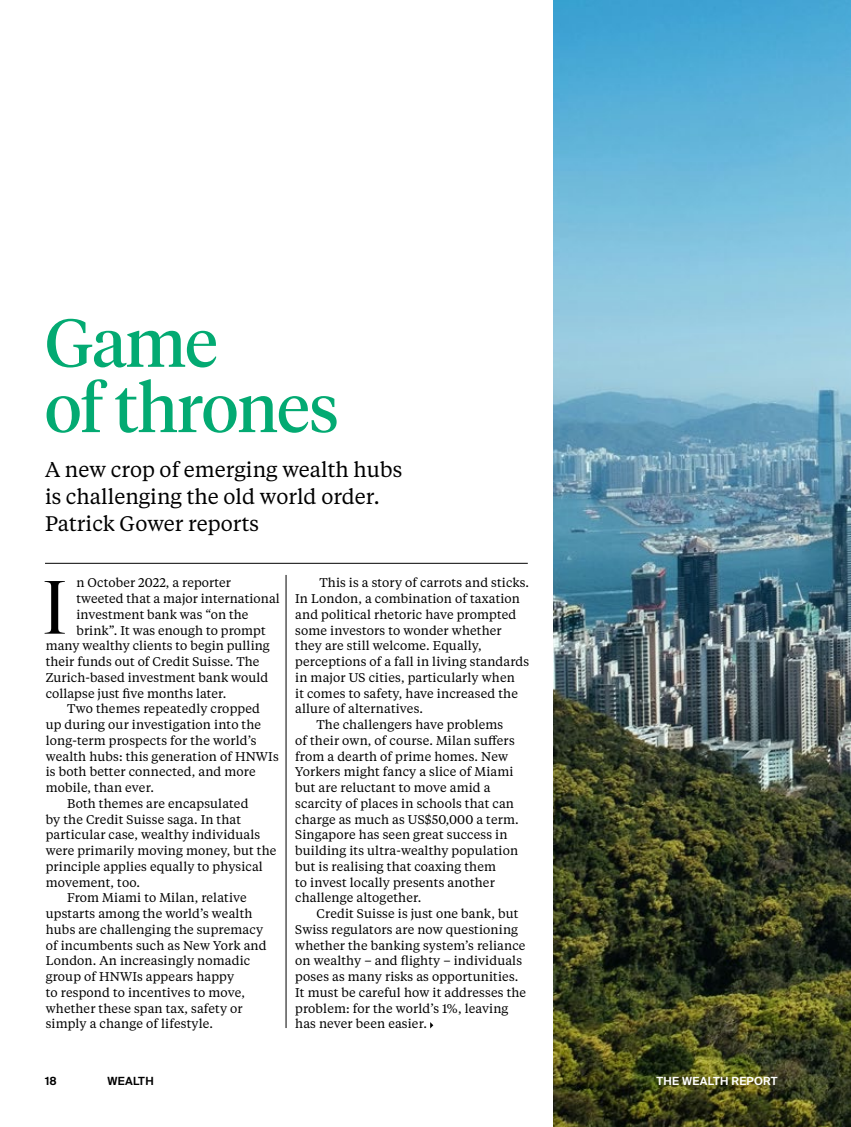
<style>
.page{position:relative;width:851px;height:1127px;background:#fff}
.page>*{position:absolute;margin:0;border:0;box-sizing:border-box;transform-origin:0 0}
.t1{font:300 75px "Tiempos Fine";color:#000}
.t2{font:67.5px/65.2px "Tiempos Headline";letter-spacing:-.01em;color:#03aa72}
.t3{font:21px/27px "Tiempos Text";color:#000}
.t4{font:12.6px "Tiempos Text";letter-spacing:.01em;color:#000}
.t5{font:600 11.25px "Suisse Intl";letter-spacing:.025em;color:#fff}
.t6{font:600 11.25px "Suisse Intl";letter-spacing:.025em;color:#000}
</style>
<div class="page">
<img style="left:553px;top:0;width:297px;height:1127px">
<svg style="left:430px;top:1022px;width:3px;height:6px"></svg>
<hr style="left:286px;top:575px;width:1px;height:453px;background:#000">
<hr style="left:45px;top:563px;width:482px;height:1px;background:#000">
<h2 class="t2" style="left:45px;top:307px;width:295px">Game<br>of thrones</h2>
<h3 class="t3" style="left:45px;top:455px;width:359px">A new crop of emerging wealth hubs is challenging the old world order.<br>Patrick Gower reports</h3>
<p class="t4" style="left:76px;top:574px;width:156px">n October 2022, a reporter</p>
<p class="t4" style="left:76px;top:590px;width:205px">tweeted that a major international</p>
<p class="t4" style="left:76px;top:606px;width:173px">investment bank was “on the</p>
<p class="t4" style="left:76px;top:622px;width:191px">brink”. It was enough to prompt</p>
<p class="t4" style="left:46px;top:637px;width:225px">many wealthy clients to begin pulling</p>
<p class="t4" style="left:46px;top:653px;width:215px">their funds out of Credit Suisse. The</p>
<p class="t4" style="left:46px;top:669px;width:224px">Zurich-based investment bank would</p>
<p class="t4" style="left:46px;top:685px;width:182px">collapse just five months later.</p>
<p class="t4" style="left:67px;top:700px;width:194px">Two themes repeatedly cropped</p>
<p class="t4" style="left:46px;top:716px;width:217px">up during our investigation into the</p>
<p class="t4" style="left:46px;top:732px;width:212px">long-term prospects for the world’s</p>
<p class="t4" style="left:46px;top:748px;width:234px">wealth hubs: this generation of HNWIs</p>
<p class="t4" style="left:46px;top:763px;width:211px">is both better connected, and more</p>
<p class="t4" style="left:46px;top:779px;width:110px">mobile, than ever.</p>
<p class="t4" style="left:67px;top:795px;width:183px">Both themes are encapsulated</p>
<p class="t4" style="left:46px;top:811px;width:197px">by the Credit Suisse saga. In that</p>
<p class="t4" style="left:46px;top:826px;width:216px">particular case, wealthy individuals</p>
<p class="t4" style="left:46px;top:842px;width:232px">were primarily moving money, but the</p>
<p class="t4" style="left:46px;top:858px;width:218px">principle applies equally to physical</p>
<p class="t4" style="left:46px;top:874px;width:96px">movement, too.</p>
<p class="t4" style="left:67px;top:889px;width:181px">From Miami to Milan, relative</p>
<p class="t4" style="left:46px;top:905px;width:208px">upstarts among the world’s wealth</p>
<p class="t4" style="left:46px;top:921px;width:219px">hubs are challenging the supremacy</p>
<p class="t4" style="left:46px;top:937px;width:222px">of incumbents such as New York and</p>
<p class="t4" style="left:46px;top:952px;width:206px">London. An increasingly nomadic</p>
<p class="t4" style="left:46px;top:968px;width:190px">group of HNWIs appears happy</p>
<p class="t4" style="left:46px;top:984px;width:201px">to respond to incentives to move,</p>
<p class="t4" style="left:46px;top:1000px;width:198px">whether these span tax, safety or</p>
<p class="t4" style="left:46px;top:1015px;width:169px">simply a change of lifestyle.</p>
<h1 class="t1" style="left:42px;top:562px;width:26px">I</h1>
<p class="t4" style="left:319px;top:574px;width:211px">This is a story of carrots and sticks.</p>
<p class="t4" style="left:295px;top:590px;width:226px">In London, a combination of taxation</p>
<p class="t4" style="left:295px;top:606px;width:223px">and political rhetoric have prompted</p>
<p class="t4" style="left:295px;top:622px;width:208px">some investors to wonder whether</p>
<p class="t4" style="left:295px;top:637px;width:188px">they are still welcome. Equally,</p>
<p class="t4" style="left:295px;top:653px;width:235px">perceptions of a fall in living standards</p>
<p class="t4" style="left:295px;top:669px;width:221px">in major US cities, particularly when</p>
<p class="t4" style="left:295px;top:685px;width:224px">it comes to safety, have increased the</p>
<p class="t4" style="left:295px;top:700px;width:129px">allure of alternatives.</p>
<p class="t4" style="left:316px;top:716px;width:188px">The challengers have problems</p>
<p class="t4" style="left:295px;top:732px;width:221px">of their own, of course. Milan suffers</p>
<p class="t4" style="left:295px;top:748px;width:214px">from a dearth of prime homes. New</p>
<p class="t4" style="left:295px;top:763px;width:220px">Yorkers might fancy a slice of Miami</p>
<p class="t4" style="left:295px;top:779px;width:197px">but are reluctant to move amid a</p>
<p class="t4" style="left:295px;top:795px;width:220px">scarcity of places in schools that can</p>
<p class="t4" style="left:295px;top:811px;width:225px">charge as much as US$50,000 a term.</p>
<p class="t4" style="left:295px;top:826px;width:214px">Singapore has seen great success in</p>
<p class="t4" style="left:295px;top:842px;width:224px">building its ultra-wealthy population</p>
<p class="t4" style="left:295px;top:858px;width:202px">but is realising that coaxing them</p>
<p class="t4" style="left:295px;top:874px;width:201px">to invest locally presents another</p>
<p class="t4" style="left:295px;top:889px;width:128px">challenge altogether.</p>
<p class="t4" style="left:316px;top:905px;width:203px">Credit Suisse is just one bank, but</p>
<p class="t4" style="left:295px;top:921px;width:224px">Swiss regulators are now questioning</p>
<p class="t4" style="left:295px;top:937px;width:232px">whether the banking system’s reliance</p>
<p class="t4" style="left:295px;top:952px;width:228px">on wealthy – and flighty – individuals</p>
<p class="t4" style="left:295px;top:968px;width:225px">poses as many risks as opportunities.</p>
<p class="t4" style="left:295px;top:984px;width:232px">It must be careful how it addresses the</p>
<p class="t4" style="left:295px;top:1000px;width:215px">problem: for the world’s 1%, leaving</p>
<p class="t4" style="left:295px;top:1015px;width:133px">has never been easier.</p>
<p class="t6" style="left:45px;top:1074px;width:13px">18</p>
<p class="t6" style="left:108px;top:1074px;width:48px">WEALTH</p>
<p class="t5" style="left:656px;top:1074px;width:122px">THE WEALTH REPORT</p>
</div>
